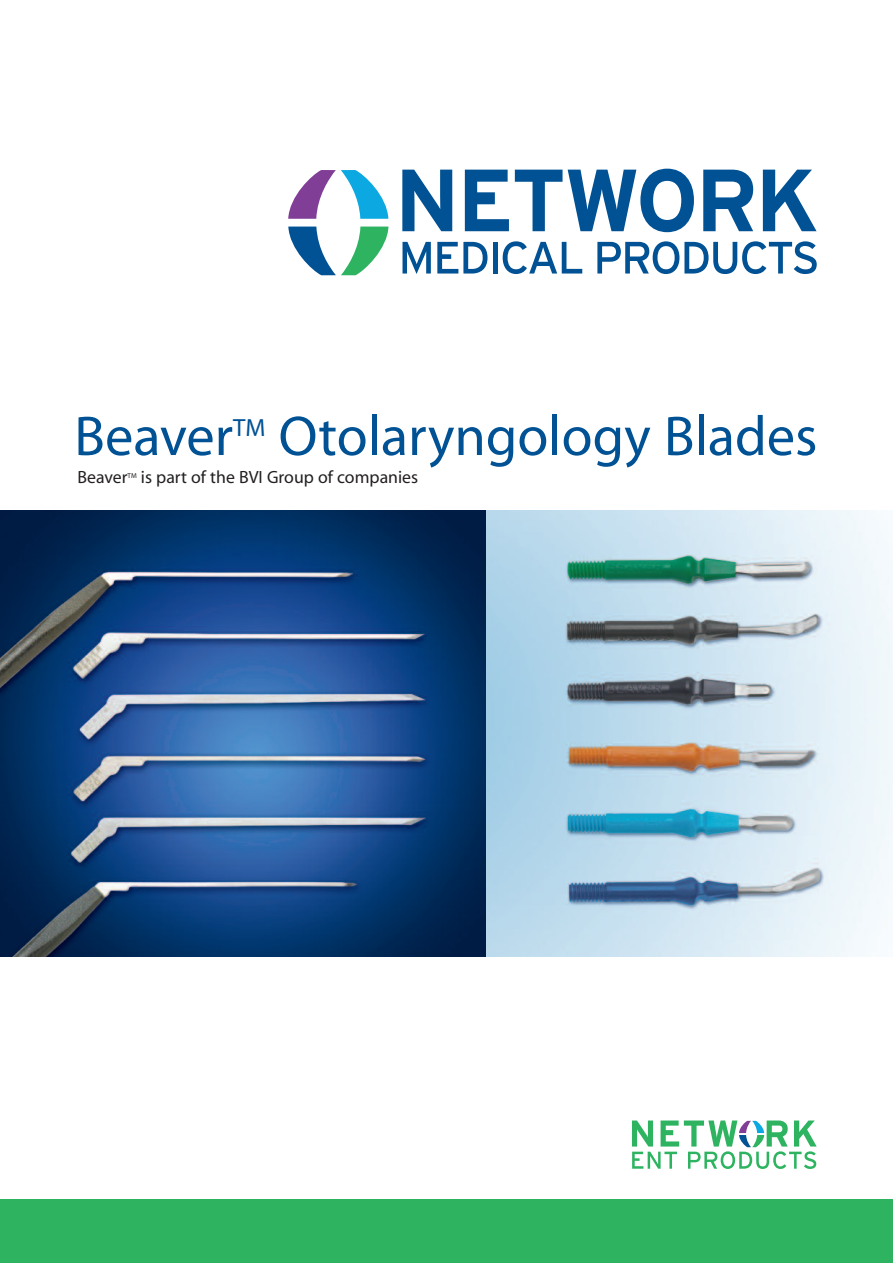
<style>
.page{position:relative;width:893px;height:1263px;background:#fff}
.page>*{position:absolute;margin:0;border:0;box-sizing:border-box;transform-origin:0 0}
.t1{font:56.4px "Myriad";color:#015294}
.t2{font:24.9px "Myriad";color:#015294}
.t3{font:17.7px "Myriad";color:#231f20}
.t4{font:7.05px "Myriad";color:#231f20}
</style>
<div class="page">
<svg style="left:632px;top:1120px;width:185px;height:49px"></svg>
<div style="left:0;top:1199px;width:893px;height:64px;background:#2eb460"></div>
<img style="left:0;top:510px;width:487px;height:447px">
<svg style="left:487px;top:510px;width:406px;height:447px;background:#bdd4e0"></svg>
<svg style="left:288px;top:170px;width:100px;height:49px"></svg>
<svg style="left:288px;top:227px;width:100px;height:48px"></svg>
<svg style="left:402px;top:242px;width:29px;height:32px"></svg>
<svg style="left:437px;top:242px;width:50px;height:32px"></svg>
<hr style="left:493px;top:242px;width:4px;height:32px;background:#015294">
<svg style="left:503px;top:241px;width:79px;height:33px"></svg>
<svg style="left:597px;top:241px;width:220px;height:33px"></svg>
<svg style="left:402px;top:170px;width:50px;height:61px"></svg>
<svg style="left:465px;top:170px;width:44px;height:61px"></svg>
<svg style="left:515px;top:169px;width:179px;height:63px"></svg>
<svg style="left:703px;top:170px;width:50px;height:61px"></svg>
<svg style="left:763px;top:170px;width:53px;height:61px"></svg>
<h1 class="t1" style="left:74px;top:415px;width:160px">Beaver</h1>
<h2 class="t2" style="left:233px;top:419px;width:34px">TM</h2>
<h1 class="t1" style="left:279px;top:415px;width:540px">Otolaryngology Blades</h1>
<p class="t3" style="left:78px;top:471px;width:51px">Beaver</p>
<p class="t4" style="left:128px;top:473px;width:11px">TM</p>
<p class="t3" style="left:141px;top:471px;width:279px">is part of the BVI Group of companies</p>
</div>
